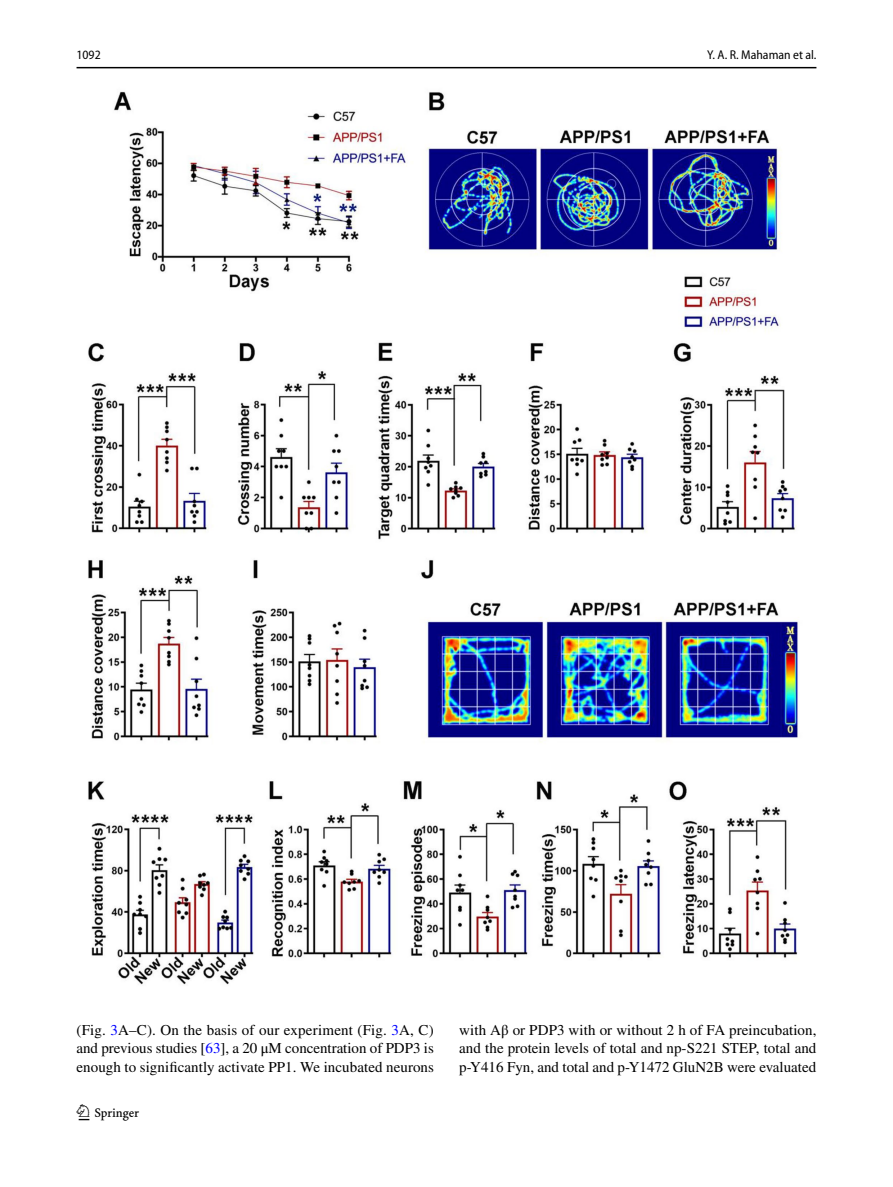
<style>
.page{position:relative;width:893px;height:1187px;background:#fff}
.page>*{position:absolute;margin:0;border:0;box-sizing:border-box;transform-origin:0 0}
.t1{font:22.5px "Springnew Regular 2";color:#000}
.t2{font:15px/18.8px "STIX";letter-spacing:.005em;color:#000;text-align:justify}
.t3{font:semi-condensed 12.75px "Myriad Pro";color:#000}
.s1{color:#00f}
</style>
<div class="page">
<hr style="left:77px;top:67px;width:739px;height:1px;background:#000">
<img style="left:88px;top:91px;width:710px;height:894px">
<p class="t3" style="left:77px;top:48px;width:26px">1092</p>
<p class="t3" style="left:707px;top:48px;width:111px">Y. A. R. Mahaman et al.</p>
<p class="t2" style="left:77px;top:1021px;width:359px">(Fig. <span class="s1">3</span>A–C). On the basis of our experiment (Fig. <span class="s1">3</span>A, C) and previous studies [<span class="s1">63</span>], a 20 μM concentration of PDP3 is enough to significantly activate PP1. We incubated neurons</p>
<p class="t2" style="left:459px;top:1021px;width:359px">with Aβ or PDP3 with or without 2 h of FA preincubation, and the protein levels of total and np-S221 STEP, total and p-Y416 Fyn, and total and p-Y1472 GluN2B were evaluated</p>
<h1 class="t1" style="left:79px;top:1104px;width:62px">1 3</h1>
</div>
